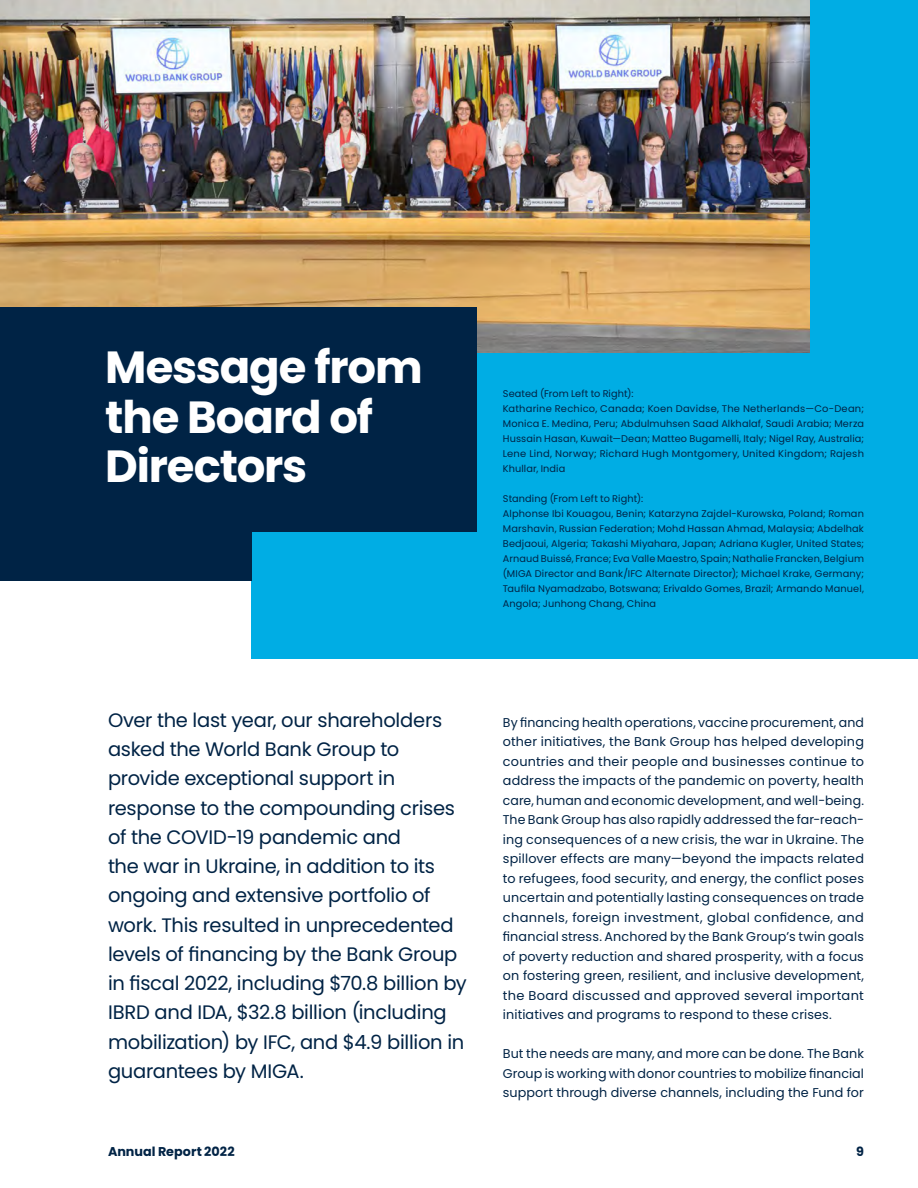
<style>
.page{position:relative;width:918px;height:1188px;background:#fff}
.page>*{position:absolute;margin:0;border:0;box-sizing:border-box;transform-origin:0 0}
.t1{font:700 45px/49.5px "Poppins";letter-spacing:-.025em;color:#fff}
.t2{font:19.5px/29.2px "Poppins";letter-spacing:-.015em;color:#002345}
.t3{font:12.75px/19.5px "Poppins";letter-spacing:.005em;color:#002345;text-align:justify}
.t4{font:700 12.75px "Poppins";letter-spacing:.005em;color:#002345}
.t5{font:9.75px/15px "Poppins";letter-spacing:.01em;color:#002345}
</style>
<div class="page">
<div style="left:251px;top:0;width:667px;height:658px;background:#00ade4"></div>
<img style="left:0;top:0;width:810px;height:353px">
<div style="left:0;top:404px;width:251px;height:176px;background:#002345"></div>
<div style="left:0;top:308px;width:477px;height:224px;background:#002345"></div>
<h1 class="t1" style="left:105px;top:343px;width:319px">Message from the Board of<br>Directors</h1>
<p class="t5" style="left:503px;top:386px;width:363px">Seated (From Left to Right):<br>Katharine Rechico, Canada; Koen Davidse, The Netherlands—Co-Dean; Monica E. Medina, Peru; Abdulmuhsen Saad Alkhalaf, Saudi Arabia; Merza Hussain Hasan, Kuwait—Dean; Matteo Bugamelli, Italy; Nigel Ray, Australia; Lene Lind, Norway; Richard Hugh Montgomery, United Kingdom; Rajesh Khullar, India</p>
<p class="t5" style="left:503px;top:491px;width:363px">Standing (From Left to Right):<br>Alphonse Ibi Kouagou, Benin; Katarzyna Zajdel-Kurowska, Poland; Roman Marshavin, Russian Federation; Mohd Hassan Ahmad, Malaysia; Abdelhak Bedjaoui, Algeria; Takashi Miyahara, Japan; Adriana Kugler, United States; Arnaud Buissé, France; Eva Valle Maestro, Spain; Nathalie Francken, Belgium (MIGA Director and Bank/IFC Alternate Director); Michael Krake, Germany; Taufila Nyamadzabo, Botswana; Erivaldo Gomes, Brazil; Armando Manuel, Angola; Junhong Chang, China</p>
<p class="t2" style="left:108px;top:705px;width:360px">Over the last year, our shareholders asked the World Bank Group to provide exceptional support in response to the compounding crises of the COVID-19 pandemic and<br>the war in Ukraine, in addition to its ongoing and extensive portfolio of work. This resulted in unprecedented levels of financing by the Bank Group in fiscal 2022, including $70.8 billion by IBRD and IDA, $32.8 billion (including mobilization) by IFC, and $4.9 billion in guarantees by MIGA.</p>
<p class="t3" style="left:503px;top:713px;width:363px">By financing health operations, vaccine procurement, and other initiatives, the Bank Group has helped developing countries and their people and businesses continue to address the impacts of the pandemic on poverty, health care, human and economic development, and well-being.<br>The Bank Group has also rapidly addressed the far-reach&shy;ing consequences of a new crisis, the war in Ukraine. The spillover effects are many—beyond the impacts related to refugees, food security, and energy, the conflict poses uncertain and potentially lasting consequences on trade channels, foreign investment, global confidence, and financial stress. Anchored by the Bank Group’s twin goals of poverty reduction and shared prosperity, with a focus on fostering green, resilient, and inclusive development, the Board discussed and approved several important initiatives and programs to respond to these crises.</p>
<p class="t3" style="left:503px;top:1044px;width:363px">But the needs are many, and more can be done. The Bank Group is working with donor countries to mobilize financial support through diverse channels, including the Fund for</p>
<p class="t4" style="left:108px;top:1144px;width:128px">Annual Report 2022</p>
<p class="t4" style="left:856px;top:1144px;width:9px">9</p>
</div>
